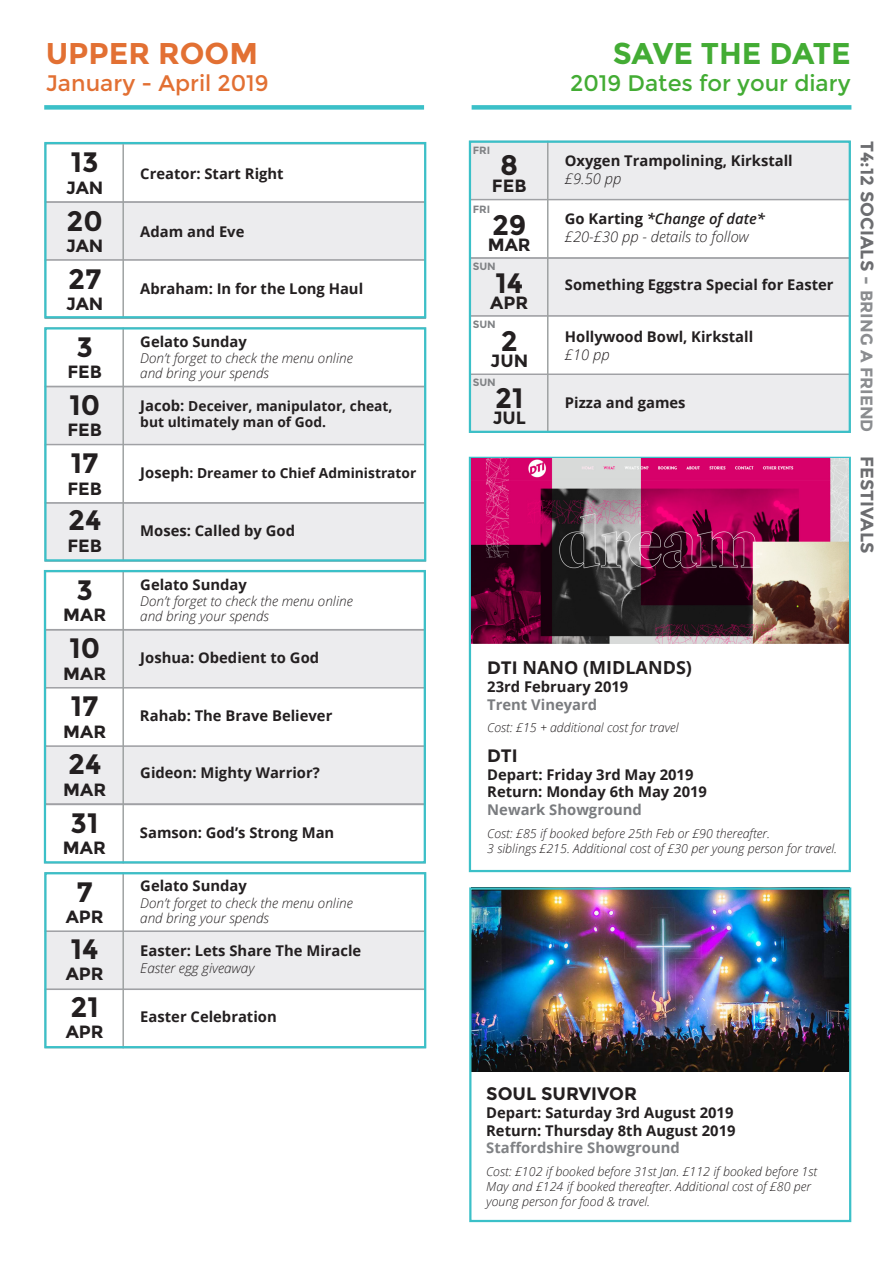
<style>
.page{position:relative;width:893px;height:1263px;background:#fff}
.page>*{position:absolute;margin:0;border:0;box-sizing:border-box;transform-origin:0 0}
.t1{font:700 30px "Montserrat";letter-spacing:-.005em;color:#43ac34}
.t2{font:700 30px "Montserrat";color:#e27033}
.t3{font:700 28.05px "Montserrat";color:#231f20}
.t4{font:22.5px "Montserrat";color:#43ac34}
.t5{font:22.5px "Montserrat";color:#e27033}
.t6{font:700 18px "Montserrat";color:#6c6d70}
.t7{font:700 18px "Open Sans";color:#231f20}
.t8{font:700 18px "Montserrat";color:#231f20}
.t9{font:700 17.7px "Montserrat";color:#231f20}
.t10{font:700 14.85px "Open Sans";color:#231f20}
.t11{font:italic 300 14.85px "Open Sans";color:#231f20}
.t12{font:700 14.85px "Open Sans";color:#7a7c7f}
.t13{font:italic 600 14.85px "Open Sans";color:#231f20}
.t14{font:700 14.85px "Open Sans";color:#808285}
.t15{font:700 13.8px/16.5px "Open Sans";color:#231f20}
.t16{font:italic 300 13.5px "Open Sans";color:#231f20}
.t17{font:italic 300 12.45px/15px "Open Sans";color:#231f20}
.t18{font:700 10.5px "Montserrat";color:#808285}
.s1{font-weight:700;font-style:normal}
.s2{font-size:14.85px}
.s3{font-family:"Montserrat"}
.s4{color:#8b8d90}
.s5{font-size:16.8px;color:#8b8d90}
</style>
<div class="page">
<div style="left:44px;top:105px;width:380px;height:5px;background:#3bc0c8"></div>
<div style="left:472px;top:105px;width:379px;height:5px;background:#3bc0c8"></div>
<div style="left:469px;top:141px;width:381px;height:60px;background:#ececee"></div>
<div style="left:45px;top:502px;width:381px;height:60px;background:#ececee;border:1px solid #a0a1a5"></div>
<div style="left:469px;top:373px;width:381px;height:60px;background:#ececee"></div>
<div style="left:45px;top:745px;width:381px;height:60px;background:#ececee;border:1px solid #a0a1a5"></div>
<div style="left:45px;top:201px;width:381px;height:60px;background:#ececee"></div>
<div style="left:469px;top:257px;width:381px;height:60px;background:#ececee"></div>
<div style="left:45px;top:629px;width:381px;height:60px;background:#ececee;border:1px solid #a0a1a5"></div>
<div style="left:45px;top:386px;width:381px;height:59px;background:#ececee;border:1px solid #a0a1a5"></div>
<div style="left:45px;top:930px;width:381px;height:60px;background:#ececee"></div>
<div style="left:45px;top:143px;width:381px;height:60px;background:#fff;border:1px solid #a0a1a5"></div>
<div style="left:469px;top:199px;width:381px;height:60px;background:#fff;border:1px solid #a0a1a5"></div>
<div style="left:45px;top:571px;width:381px;height:59px;background:#fff;border:1px solid #a0a1a5"></div>
<div style="left:45px;top:327px;width:381px;height:60px;background:#fff;border:1px solid #a0a1a5"></div>
<div style="left:45px;top:872px;width:381px;height:60px;background:#fff;border:1px solid #a0a1a5"></div>
<div style="left:44px;top:804px;width:382px;height:59px;background:#fff;border:1px solid #a0a1a5"></div>
<div style="left:45px;top:259px;width:381px;height:60px;background:#fff;border:1px solid #a0a1a5"></div>
<div style="left:469px;top:315px;width:381px;height:60px;background:#fff;border:1px solid #a0a1a5"></div>
<div style="left:45px;top:687px;width:381px;height:60px;background:#fff;border:1px solid #a0a1a5"></div>
<div style="left:45px;top:444px;width:381px;height:59px;background:#fff;border:1px solid #a0a1a5"></div>
<div style="left:45px;top:988px;width:381px;height:60px;background:#fff;border:1px solid #a0a1a5"></div>
<hr style="left:122px;top:144px;width:2px;height:174px;background:#9da1a1">
<hr style="left:547px;top:141px;width:1px;height:291px;background:#9da1a1">
<div style="left:44px;top:142px;width:382px;height:176px;border:2px solid #3bc0c8"></div>
<div style="left:469px;top:457px;width:382px;height:415px;border:2px solid #3bc0c8"></div>
<hr style="left:122px;top:327px;width:2px;height:234px;background:#9da1a1">
<hr style="left:122px;top:571px;width:2px;height:292px;background:#9da1a1">
<hr style="left:122px;top:872px;width:2px;height:176px;background:#9da1a1">
<img style="left:471px;top:459px;width:378px;height:184px">
<img style="left:472px;top:890px;width:376px;height:181px">
<div style="left:44px;top:327px;width:382px;height:234px;border:2px solid #3bc0c8"></div>
<div style="left:44px;top:570px;width:382px;height:293px;border:2px solid #3bc0c8"></div>
<div style="left:469px;top:141px;width:382px;height:292px;border:2px solid #3bc0c8"></div>
<div style="left:44px;top:872px;width:382px;height:176px;border:2px solid #3bc0c8"></div>
<div style="left:469px;top:887px;width:382px;height:335px;border:2px solid #3bc0c8"></div>
<p class="t2" style="left:46px;top:36px;width:214px">UPPER ROOM</p>
<p class="t5" style="left:46px;top:70px;width:225px">January - April 2019</p>
<p class="t1" style="left:613px;top:36px;width:239px">SAVE THE DATE</p>
<p class="t4" style="left:570px;top:70px;width:282px">2019 Dates for your diary</p>
<p class="t3" style="left:71px;top:146px;width:29px">13</p>
<p class="t9" style="left:66px;top:177px;width:39px">JAN</p>
<p class="t3" style="left:67px;top:204px;width:38px">20</p>
<p class="t9" style="left:66px;top:235px;width:39px">JAN</p>
<p class="t3" style="left:68px;top:262px;width:35px">27</p>
<p class="t9" style="left:66px;top:293px;width:39px">JAN</p>
<p class="t3" style="left:76px;top:330px;width:18px">3</p>
<p class="t9" style="left:67px;top:361px;width:36px">FEB</p>
<p class="t3" style="left:69px;top:389px;width:32px">10</p>
<p class="t9" style="left:67px;top:420px;width:36px">FEB</p>
<p class="t3" style="left:71px;top:447px;width:29px">17</p>
<p class="t9" style="left:67px;top:478px;width:36px">FEB</p>
<p class="t3" style="left:68px;top:504px;width:35px">24</p>
<p class="t9" style="left:67px;top:535px;width:36px">FEB</p>
<p class="t3" style="left:76px;top:573px;width:18px">3</p>
<p class="t9" style="left:63px;top:604px;width:45px">MAR</p>
<p class="t3" style="left:69px;top:632px;width:32px">10</p>
<p class="t9" style="left:63px;top:663px;width:45px">MAR</p>
<p class="t3" style="left:71px;top:690px;width:29px">17</p>
<p class="t9" style="left:63px;top:721px;width:45px">MAR</p>
<p class="t3" style="left:68px;top:748px;width:35px">24</p>
<p class="t9" style="left:63px;top:779px;width:45px">MAR</p>
<p class="t3" style="left:70px;top:806px;width:29px">31</p>
<p class="t9" style="left:63px;top:838px;width:45px">MAR</p>
<p class="t3" style="left:77px;top:875px;width:18px">7</p>
<p class="t9" style="left:66px;top:906px;width:40px">APR</p>
<p class="t3" style="left:71px;top:932px;width:29px">14</p>
<p class="t9" style="left:66px;top:963px;width:40px">APR</p>
<p class="t3" style="left:71px;top:990px;width:30px">21</p>
<p class="t9" style="left:66px;top:1021px;width:40px">APR</p>
<p class="t10" style="left:140px;top:163px;width:145px">Creator: Start Right</p>
<p class="t10" style="left:140px;top:221px;width:106px">Adam and Eve</p>
<p class="t18" style="left:473px;top:144px;width:19px">FRI</p>
<p class="t3" style="left:500px;top:148px;width:20px">8</p>
<p class="t9" style="left:492px;top:175px;width:36px">FEB</p>
<p class="t18" style="left:473px;top:203px;width:19px">FRI</p>
<p class="t3" style="left:492px;top:208px;width:36px">29</p>
<p class="t9" style="left:488px;top:234px;width:45px">MAR</p>
<p class="t18" style="left:473px;top:260px;width:25px">SUN</p>
<p class="t10" style="left:565px;top:150px;width:229px">Oxygen Trampolining, Kirkstall</p>
<p class="t11" style="left:565px;top:168px;width:58px">£9.50 pp</p>
<p class="t13" style="left:565px;top:209px;width:202px"><span class="s1">Go Karting</span> *Change of date*</p>
<p class="t11" style="left:565px;top:226px;width:185px">£20-£30 pp - details to follow</p>
<p class="t3" style="left:495px;top:266px;width:29px">14</p>
<p class="t9" style="left:490px;top:292px;width:40px">APR</p>
<p class="t10" style="left:140px;top:278px;width:224px">Abraham: In for the Long Haul</p>
<p class="t10" style="left:565px;top:274px;width:270px">Something Eggstra Special for Easter</p>
<p class="t10" style="left:565px;top:326px;width:190px">Hollywood Bowl, Kirkstall</p>
<p class="t11" style="left:565px;top:344px;width:46px">£10 pp</p>
<p class="t10" style="left:565px;top:393px;width:122px">Pizza and games</p>
<p class="t18" style="left:473px;top:318px;width:25px">SUN</p>
<p class="t3" style="left:501px;top:324px;width:18px">2</p>
<p class="t9" style="left:490px;top:350px;width:39px">JUN</p>
<p class="t3" style="left:495px;top:381px;width:30px">21</p>
<p class="t9" style="left:493px;top:408px;width:35px">JUL</p>
<p class="t10" style="left:140px;top:331px;width:108px">Gelato Sunday</p>
<p class="t16" style="left:140px;top:349px;width:214px">Don’t forget to check the menu online</p>
<p class="t16" style="left:140px;top:364px;width:130px">and bring your spends</p>
<p class="t18" style="left:473px;top:376px;width:25px">SUN</p>
<p class="t15" style="left:140px;top:397px;width:254px"><span class="s2">Jacob:</span> Deceiver, manipulator, cheat, but ultimately man of God.</p>
<p class="t15" style="left:140px;top:464px;width:278px"><span class="s2">Joseph</span>: Dreamer to Chief Administrator</p>
<p class="t10" style="left:140px;top:520px;width:156px">Moses: Called by God</p>
<p class="t10" style="left:140px;top:574px;width:108px">Gelato Sunday</p>
<p class="t16" style="left:140px;top:592px;width:214px">Don’t forget to check the menu online</p>
<p class="t16" style="left:140px;top:607px;width:130px">and bring your spends</p>
<p class="t10" style="left:140px;top:647px;width:180px">Joshua: Obedient to God</p>
<p class="t10" style="left:140px;top:705px;width:194px">Rahab: The Brave Believer</p>
<p class="t10" style="left:140px;top:762px;width:181px">Gideon: Mighty Warrior?</p>
<p class="t10" style="left:140px;top:822px;width:196px">Samson: God’s Strong Man</p>
<p class="t10" style="left:140px;top:875px;width:108px">Gelato Sunday</p>
<p class="t16" style="left:140px;top:893px;width:214px">Don’t forget to check the menu online</p>
<p class="t16" style="left:140px;top:908px;width:130px">and bring your spends</p>
<p class="t10" style="left:140px;top:940px;width:223px">Easter: Lets Share The Miracle</p>
<p class="t16" style="left:140px;top:958px;width:116px">Easter egg giveaway</p>
<p class="t10" style="left:140px;top:1006px;width:138px">Easter Celebration</p>
<p class="t7" style="left:487px;top:655px;width:206px"><span class="s3">DTI</span> NANO (MIDLANDS)</p>
<p class="t10" style="left:487px;top:676px;width:143px">23rd February 2019</p>
<p class="t12" style="left:487px;top:694px;width:111px">Trent Vineyard</p>
<p class="t17" style="left:487px;top:720px;width:193px">Cost: £15 + additional cost for travel</p>
<p class="t8" style="left:487px;top:745px;width:32px">DTI</p>
<p class="t10" style="left:487px;top:764px;width:208px">Depart: Friday 3rd May 2019</p>
<p class="t10" style="left:487px;top:782px;width:221px">Return: Monday 6th May 2019</p>
<p class="t12" style="left:487px;top:799px;width:156px">Newark Showground</p>
<p class="t17" style="left:487px;top:825px;width:284px">Cost: £85 if booked before 25th Feb or £90 thereafter.</p>
<p class="t17" style="left:487px;top:840px;width:351px">3 siblings £215. Additional cost of £30 per young person for travel.</p>
<p class="t6" style="left:878px;top:141px;width:293px;rotate:90deg">T4:12 SOCIALS <span class="s4">-</span> <span class="s5">BRING A FRIEND</span></p>
<p class="t6" style="left:878px;top:456px;width:99px;rotate:90deg">FESTIVALS</p>
<p class="t8" style="left:486px;top:1083px;width:153px">SOUL SURVIVOR</p>
<p class="t10" style="left:486px;top:1102px;width:249px">Depart: Saturday 3rd August 2019</p>
<p class="t10" style="left:486px;top:1120px;width:251px">Return: Thursday 8th August 2019</p>
<p class="t14" style="left:486px;top:1137px;width:195px">Staffordshire Showground</p>
<p class="t17" style="left:486px;top:1163px;width:333px">Cost: £102 if booked before 31st Jan. £112 if booked before 1st<br>May and £124 if booked thereafter. Additional cost of £80 per young person for food &amp; travel.</p>
</div>
